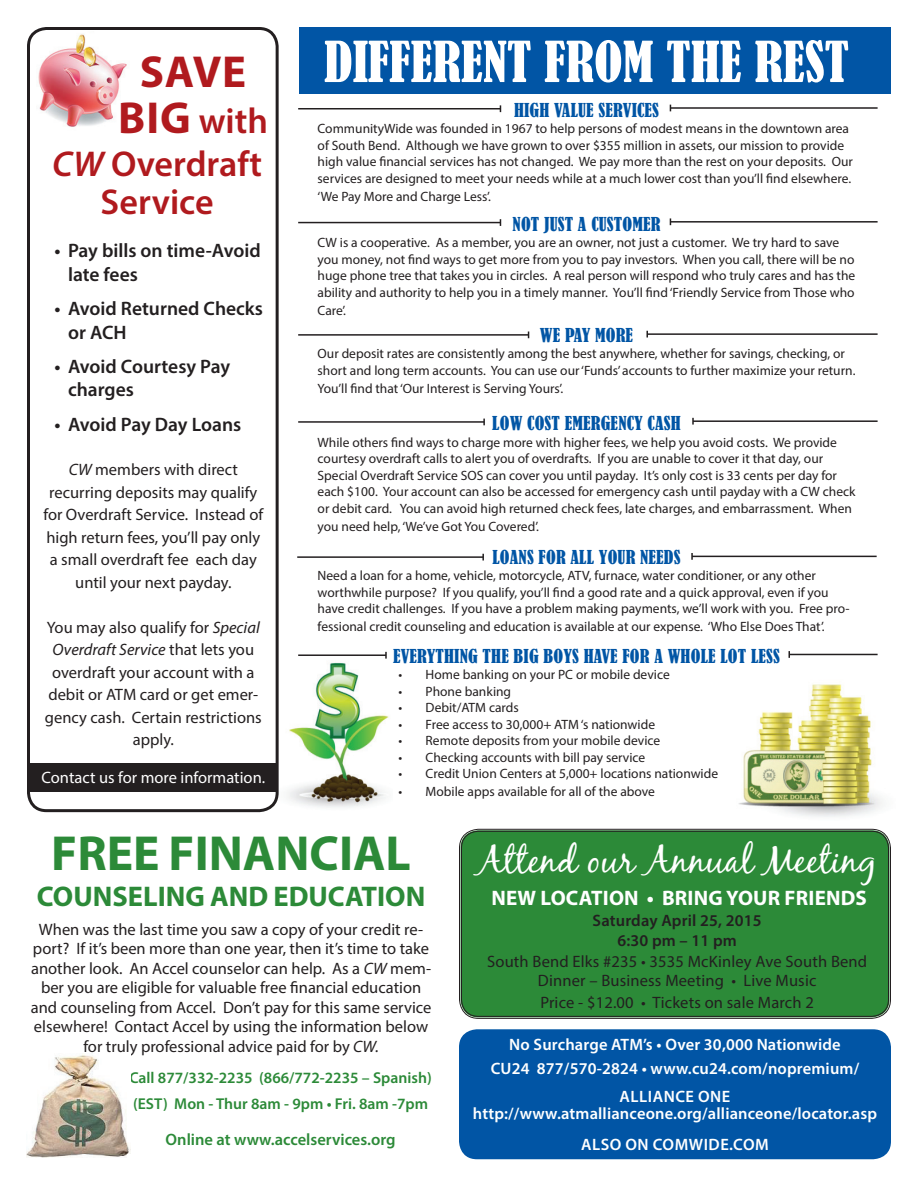
<style>
.page{position:relative;width:918px;height:1188px;background:#fff}
.page>*{position:absolute;margin:0;border:0;box-sizing:border-box;transform-origin:0 0}
.t1{font:condensed 52.5px "Bernard";color:#fff}
.t2{font:700 49.5px "Myriad Pro";color:#2c8a38}
.t3{font:700 45px "Myriad Pro";color:#b01a1e}
.t4{font:37.5px "Black Jack";letter-spacing:.01em;color:#fff}
.t5{font:600 36px/43.2px "Myriad Pro";color:#b01a1e;text-align:right}
.t6{font:700 28.5px "Myriad Pro";color:#2c8a38}
.t7{font:700 21px "Myriad Pro";letter-spacing:.01em;color:#fff}
.t8{font:600 19.5px/23.4px "Myriad Pro";color:#231f20}
.t9{font:condensed 18px "Bernard";letter-spacing:.01em;color:#0155a5}
.t10{font:16.5px/22.5px "Myriad Pro";color:#231f20;text-align:center}
.t11{font:600 16.5px/24px "Myriad Pro";letter-spacing:.01em;color:#fff;text-align:center}
.t12{font:600 16.5px/19.5px "Myriad Pro";letter-spacing:.01em;color:#231f20;text-align:center}
.t13{font:600 16.5px "Myriad Pro";color:#2c8a38}
.t14{font:16.5px "Myriad Pro";color:#fff}
.t15{font:600 15.75px/25.5px "Myriad Pro";color:#2c8a38}
.t16{font:13.5px/16.5px "Myriad Pro";color:#231f20}
.s1{font-weight:700;font-size:45px}
.s2{font-style:italic}
</style>
<div class="page">
<div style="left:459px;top:1029px;width:432px;height:130px;background:#0155a5;border-radius:18px"></div>
<img style="left:37px;top:31px;width:90px;height:96px">
<img style="left:27px;top:1054px;width:104px;height:103px">
<img style="left:738px;top:684px;width:144px;height:133px">
<img style="left:270px;top:651px;width:119px;height:157px">
<div style="left:299px;top:27px;width:591px;height:67px;background:#0155a5"></div>
<hr style="left:298px;top:334px;width:231px;height:2px;background:#231f20">
<hr style="left:647px;top:333px;width:231px;height:2px;background:#231f20">
<svg style="left:646px;top:331px;width:2px;height:7px"></svg>
<hr style="left:298px;top:222px;width:202px;height:1px;background:#231f20">
<hr style="left:670px;top:221px;width:208px;height:2px;background:#231f20">
<hr style="left:298px;top:108px;width:202px;height:2px;background:#231f20">
<hr style="left:670px;top:107px;width:208px;height:2px;background:#231f20">
<hr style="left:297px;top:556px;width:186px;height:2px;background:#231f20">
<svg style="left:482px;top:554px;width:2px;height:6px"></svg>
<hr style="left:692px;top:556px;width:185px;height:1px;background:#231f20">
<svg style="left:691px;top:553px;width:2px;height:7px"></svg>
<hr style="left:298px;top:654px;width:88px;height:2px;background:#231f20">
<svg style="left:385px;top:652px;width:2px;height:7px"></svg>
<hr style="left:789px;top:654px;width:89px;height:1px;background:#231f20">
<hr style="left:298px;top:421px;width:186px;height:2px;background:#231f20">
<svg style="left:483px;top:419px;width:2px;height:6px"></svg>
<hr style="left:693px;top:420px;width:185px;height:2px;background:#231f20">
<svg style="left:692px;top:418px;width:2px;height:7px"></svg>
<div style="left:27px;top:27px;width:252px;height:785px;border:3px solid #231f20;border-radius:18px"></div>
<div style="left:460px;top:830px;width:430px;height:187px;background:#2c8a38;border-radius:18px"></div>
<div style="left:459px;top:829px;width:432px;height:190px;border:1px solid #231f20;border-radius:19px"></div>
<div style="left:461px;top:831px;width:428px;height:186px;border:1px solid #231f20;border-radius:17px"></div>
<div style="left:28px;top:763px;width:248px;height:29px;background:#231f20"></div>
<h3 class="t3" style="left:140px;top:42px;width:108px">SAVE</h3>
<h3 class="t5" style="left:52px;top:99px;width:217px"><span class="s1">BIG</span> with<br><span class="s2">CW</span> Overdraft</h3>
<h3 class="t5" style="left:101px;top:179px;width:115px">Service</h3>
<h3 class="t8" style="left:68px;top:238px;width:194px;text-indent:-13px">• Pay bills on time-Avoid late fees</h3>
<h3 class="t8" style="left:68px;top:296px;width:196px;text-indent:-13px">• Avoid Returned Checks or ACH</h3>
<h3 class="t8" style="left:68px;top:354px;width:164px;text-indent:-13px">• Avoid Courtesy Pay charges</h3>
<h3 class="t8" style="left:55px;top:412px;width:188px">• Avoid Pay Day Loans</h3>
<p class="t10" style="left:43px;top:458px;width:221px"><span class="s2">CW</span> members with direct recurring deposits may qualify for Overdraft Service. Instead of high return fees, you’ll pay only a small overdraft fee each day until your next payday.</p>
<p class="t10" style="left:45px;top:616px;width:218px">You may also qualify for <span class="s2">Special<br>Overdraft Service</span> that lets you overdraft your account with a debit or ATM card or get emer&shy;gency cash. Certain restrictions apply.</p>
<p class="t14" style="left:42px;top:767px;width:225px">Contact us for more information.</p>
<h1 class="t1" style="left:324px;top:31px;width:526px">DIFFERENT FROM THE REST</h1>
<h3 class="t9" style="left:514px;top:99px;width:147px">HIGH VALUE SERVICES</h3>
<p class="t16" style="left:318px;top:120px;width:537px">CommunityWide was founded in 1967 to help persons of modest means in the downtown area of South Bend. Although we have grown to over $355 million in assets, our mission to provide high value financial services has not changed. We pay more than the rest on your deposits. Our services are designed to meet your needs while at a much lower cost than you’ll find elsewhere.</p>
<p class="t16" style="left:318px;top:188px;width:175px">‘We Pay More and Charge Less’.</p>
<h3 class="t9" style="left:513px;top:213px;width:149px">NOT JUST A CUSTOMER</h3>
<p class="t16" style="left:318px;top:234px;width:539px">CW is a cooperative. As a member, you are an owner, not just a customer. We try hard to save you money, not find ways to get more from you to pay investors. When you call, there will be no huge phone tree that takes you in circles. A real person will respond who truly cares and has the ability and authority to help you in a timely manner. You’ll find ‘Friendly Service from Those who</p>
<p class="t16" style="left:318px;top:302px;width:30px">Care’.</p>
<h3 class="t9" style="left:540px;top:324px;width:95px">WE PAY MORE</h3>
<p class="t16" style="left:318px;top:345px;width:539px">Our deposit rates are consistently among the best anywhere, whether for savings, checking, or short and long term accounts. You can use our ‘Funds’ accounts to further maximize your return.</p>
<p class="t16" style="left:318px;top:380px;width:247px">You’ll find that ‘Our Interest is Serving Yours’.</p>
<h3 class="t9" style="left:492px;top:413px;width:190px">LOW COST EMERGENCY CASH</h3>
<p class="t16" style="left:318px;top:434px;width:539px">While others find ways to charge more with higher fees, we help you avoid costs. We provide courtesy overdraft calls to alert you of overdrafts. If you are unable to cover it that day, our Special Overdraft Service SOS can cover you until payday. It’s only cost is 33 cents per day for each $100. Your account can also be accessed for emergency cash until payday with a CW check or debit card. You can avoid high returned check fees, late charges, and embarrassment. When</p>
<p class="t16" style="left:318px;top:518px;width:223px">you need help, ‘We’ve Got You Covered’.</p>
<h3 class="t9" style="left:492px;top:546px;width:190px">LOANS FOR ALL YOUR NEEDS</h3>
<p class="t16" style="left:318px;top:567px;width:533px">Need a loan for a home, vehicle, motorcycle, ATV, furnace, water conditioner, or any other worthwhile purpose? If you qualify, you’ll find a good rate and a quick approval, even if you have credit challenges. If you have a problem making payments, we’ll work with you. Free pro-</p>
<p class="t16" style="left:318px;top:618px;width:508px">fessional credit counseling and education is available at our expense. ‘Who Else Does That’.</p>
<h3 class="t9" style="left:393px;top:645px;width:388px">EVERYTHING THE BIG BOYS HAVE FOR A WHOLE LOT LESS</h3>
<p class="t16" style="left:399px;top:666px;width:273px">• Home banking on your PC or mobile device</p>
<p class="t16" style="left:399px;top:683px;width:114px">• Phone banking</p>
<p class="t16" style="left:399px;top:699px;width:122px">• Debit/ATM cards</p>
<p class="t16" style="left:399px;top:716px;width:258px">• Free access to 30,000+ ATM ‘s nationwide</p>
<p class="t16" style="left:399px;top:732px;width:263px">• Remote deposits from your mobile device</p>
<p class="t16" style="left:399px;top:749px;width:248px">• Checking accounts with bill pay service</p>
<p class="t16" style="left:399px;top:765px;width:321px">• Credit Union Centers at 5,000+ locations nationwide</p>
<p class="t16" style="left:399px;top:783px;width:258px">• Mobile apps available for all of the above</p>
<h2 class="t2" style="left:51px;top:821px;width:361px">FREE FINANCIAL</h2>
<h3 class="t6" style="left:37px;top:878px;width:390px">COUNSELING AND EDUCATION</h3>
<p class="t10" style="left:31px;top:919px;width:402px;line-height:19.5px">When was the last time you saw a copy of your credit re&shy;port? If it’s been more than one year, then it’s time to take another look. An Accel counselor can help. As a <span class="s2">CW</span> mem&shy;ber you are eligible for valuable free financial education and counseling from Accel. Don’t pay for this same service elsewhere! Contact Accel by using the information below for truly professional advice paid for by <span class="s2">CW.</span></p>
<p class="t15" style="left:129px;top:1065px;width:304px">Call 877/332-2235 (866/772-2235 – Spanish) (EST) Mon - Thur 8am - 9pm • Fri. 8am -7pm</p>
<p class="t13" style="left:166px;top:1129px;width:231px">Online at www.accelservices.org</p>
<h3 class="t4" style="left:477px;top:838px;width:401px">Attend our Annual Meeting</h3>
<h3 class="t7" style="left:491px;top:885px;width:377px">NEW LOCATION • BRING YOUR FRIENDS</h3>
<p class="t12" style="left:593px;top:911px;width:171px">Saturday April 25, 2015<br>6:30 pm – 11 pm</p>
<p class="t10" style="left:487px;top:951px;width:382px;line-height:19.5px">South Bend Elks #235 • 3535 McKinley Ave South Bend<br>Dinner – Business Meeting • Live Music</p>
<p class="t10" style="left:540px;top:991px;width:275px">Price - $12.00 • Tickets on sale March 2</p>
<p class="t11" style="left:491px;top:1032px;width:370px">No Surcharge ATM’s • Over 30,000 Nationwide<br>CU24 877/570-2824 • www.cu24.com/nopremium/</p>
<p class="t11" style="left:620px;top:1084px;width:39px">Allianc</p>
<p class="t11" style="left:473px;top:1088px;width:406px;line-height:16.5px;text-align:left;text-indent:213px">e One http://www.atmallianceone.org/allianceone/locator.asp</p>
<p class="t11" style="left:581px;top:1132px;width:85px">also on com</p>
<p class="t11" style="left:689px;top:1132px;width:57px">wide.com</p>
</div>
